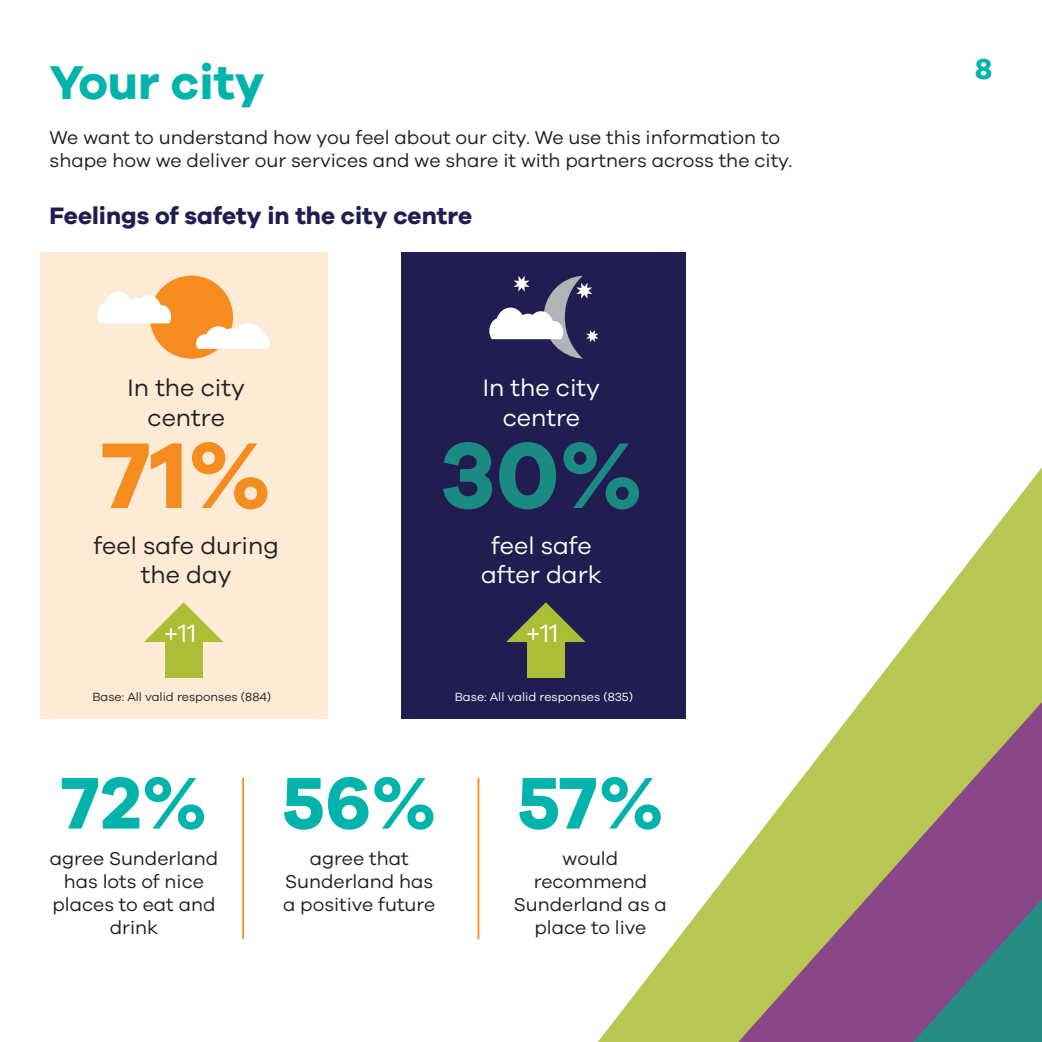
<style>
.page{position:relative;width:1042px;height:1042px;background:#fff}
.page>*{position:absolute;margin:0;border:0;box-sizing:border-box;transform-origin:0 0}
.t1{font:700 96.25px "Galano Grotesque";color:#f48c1f}
.t2{font:700 96.25px "Galano Grotesque";color:#1b8a82}
.t3{font:700 75.42px "Galano Grotesque";color:#00b4ac}
.t4{font:700 49px "Galano Grotesque";color:#00b4ac}
.t5{font:700 29.75px "Galano Grotesque";color:#00b4ac}
.t6{font:26.07px "Galano Grotesque";color:#fff}
.t7{font:24.5px/29.4px "Galano Grotesque";color:#231f20;text-align:center}
.t8{font:24.5px/29.4px "Galano Grotesque";color:#fff;text-align:center}
.t9{font:700 24.5px "Galano Grotesque";color:#211d51}
.t10{font:19.25px/23.1px "Galano Grotesque";color:#231f20;text-align:center}
.t11{font:12.25px "Galano Grotesque";color:#231f20}
.t12{font:12.25px "Galano Grotesque";color:#fff}
</style>
<div class="page">
<svg style="left:598px;top:467px;width:444px;height:575px"></svg>
<div style="left:40px;top:253px;width:287px;height:466px;background:#feebd6"></div>
<div style="left:402px;top:253px;width:284px;height:466px;background:#211d51"></div>
<div style="left:150px;top:276px;width:83px;height:83px;background:#f48c1f;border-radius:50%"></div>
<svg style="left:196px;top:323px;width:74px;height:26px"></svg>
<svg style="left:97px;top:292px;width:74px;height:31px"></svg>
<svg style="left:489px;top:276px;width:109px;height:83px"></svg>
<div style="left:527px;top:623px;width:37px;height:54px;background:#acbd36"></div>
<svg style="left:506px;top:602px;width:79px;height:40px"></svg>
<div style="left:165px;top:623px;width:37px;height:54px;background:#acbd36"></div>
<svg style="left:144px;top:602px;width:79px;height:40px"></svg>
<hr style="left:242px;top:778px;width:2px;height:161px;background:#f48c1f">
<hr style="left:477px;top:778px;width:2px;height:161px;background:#f48c1f">
<h3 class="t4" style="left:50px;top:52px;width:216px">Your city</h3>
<p class="t10" style="left:50px;top:125px;width:744px;text-align:left">We want to understand how you feel about our city. We use this information to shape how we deliver our services and we share it with partners across the city.</p>
<p class="t9" style="left:50px;top:201px;width:424px">Feelings of safety in the city centre</p>
<p class="t7" style="left:128px;top:373px;width:119px">In the city centre</p>
<h1 class="t1" style="left:101px;top:416px;width:172px">71%</h1>
<p class="t7" style="left:94px;top:530px;width:187px">feel safe during the day</p>
<p class="t8" style="left:483px;top:373px;width:119px">In the city centre</p>
<h1 class="t2" style="left:440px;top:416px;width:204px">30%</h1>
<p class="t8" style="left:481px;top:530px;width:122px">feel safe after dark</p>
<h3 class="t6" style="left:163px;top:617px;width:34px">+11</h3>
<h3 class="t6" style="left:526px;top:617px;width:34px">+11</h3>
<p class="t11" style="left:92px;top:690px;width:180px">Base: All valid responses (884)</p>
<p class="t12" style="left:455px;top:690px;width:180px">Base: All valid responses (835)</p>
<h2 class="t3" style="left:61px;top:756px;width:148px">72%</h2>
<p class="t10" style="left:50px;top:846px;width:170px">agree Sunderland has lots of nice places to eat and drink</p>
<h2 class="t3" style="left:282px;top:756px;width:156px">56%</h2>
<p class="t10" style="left:283px;top:846px;width:154px">agree that<br>Sunderland has a positive future</p>
<h2 class="t3" style="left:517px;top:756px;width:148px">57%</h2>
<p class="t10" style="left:514px;top:846px;width:155px">would recommend<br>Sunderland as a place to live</p>
<h3 class="t5" style="left:975px;top:51px;width:19px">8</h3>
</div>
